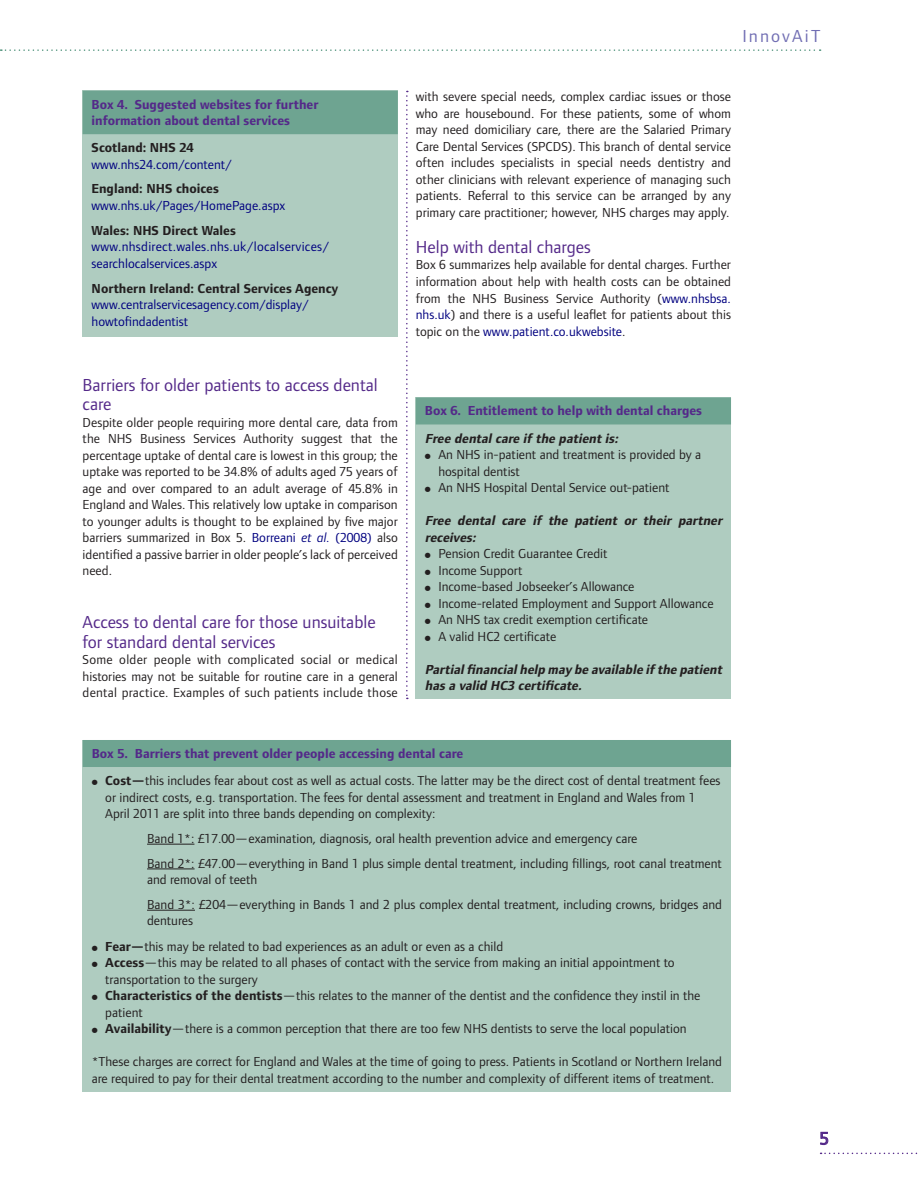
<style>
.page{position:relative;width:919px;height:1187px;background:#fff}
.page>*{position:absolute;margin:0;border:0;box-sizing:border-box;transform-origin:0 0}
.section-b{font:18px/19.5px "Foundry Form Sans";color:#542989}
.t1{font:18px "Foundry Form Sans";letter-spacing:.115em;color:#716eb3}
.sec_p{font:13.5px/16.5px "Foundry Form Sans";color:#231f20;text-align:justify}
.sec_p1{font:13.5px/16.5px "Foundry Form Sans";letter-spacing:.005em;color:#231f20;text-align:justify}
.bullet-list2{font:13.5px/16.5px "Foundry Form Sans";color:#231f20}
.B_sec_p{font:13.5px/16.5px "Foundry Form Sans";color:#231f20}
.bullet-list{font:13.5px/16.5px "Foundry Form Sans";color:#231f20}
.bullet-list1{font:13.5px/16.5px "Foundry Form Sans";color:#231f20}
.B_sec_p-2{font:13.5px/16.5px "Foundry Form Sans";color:#000080}
.B_sec_p1{font:13.5px/16.5px "Foundry Form Sans";color:#231f20}
.B_title{font:700 13.5px "Foundry Form Sans";color:#542989}
.B_sec_p1-2{font:700 13.5px "Foundry Form Sans";color:#231f20}
.B_sec_p1-3{font:italic 700 13.5px/16.5px "Foundry Form Sans";color:#231f20}
.B_sec_p-3{font:italic 700 13.5px/16.5px "Foundry Form Sans";color:#231f20}
.B_sec_p-4{font:13.5px/16.5px "Foundry Form Sans";letter-spacing:.02em;color:#000080}
.B_title2{font:700 13.5px/16.5px "Foundry Form Sans";color:#542989}
.s1{color:#000080}
.s2{font-style:italic;color:#000080}
.s3{font-weight:700}
</style>
<div class="page">
<svg style="left:820px;top:1152px;width:97px;height:1px"></svg>
<svg style="left:820px;top:1131px;width:8px;height:14px"></svg>
<svg style="left:0;top:49px;width:820px;height:2px"></svg>
<svg style="left:406px;top:91px;width:2px;height:608px"></svg>
<div style="left:83px;top:91px;width:315px;height:246px;background:#afccc0"></div>
<div style="left:83px;top:91px;width:315px;height:43px;background:#6ea491"></div>
<div style="left:83px;top:740px;width:648px;height:351px;background:#afccc0"></div>
<div style="left:83px;top:740px;width:648px;height:27px;background:#6ea491"></div>
<hr style="left:147px;top:843px;width:47px;height:1px;background:#231f20">
<hr style="left:147px;top:868px;width:47px;height:1px;background:#231f20">
<hr style="left:147px;top:909px;width:48px;height:1px;background:#231f20">
<div style="left:416px;top:397px;width:315px;height:302px;background:#afccc0"></div>
<div style="left:416px;top:397px;width:315px;height:27px;background:#6ea491"></div>
<h1 class="t1" style="left:742px;top:26px;width:79px">InnovAiT</h1>
<p class="B_title2" style="left:92px;top:96px;width:228px">Box 4. Suggested websites for further information about dental services</p>
<p class="B_sec_p1-2" style="left:92px;top:140px;width:104px">Scotland: NHS 24</p>
<p class="B_sec_p-2" style="left:92px;top:156px;width:142px">www.nhs24.com/content/</p>
<p class="B_sec_p1-2" style="left:92px;top:181px;width:129px">England: NHS choices</p>
<p class="B_sec_p-2" style="left:92px;top:197px;width:195px">www.nhs.uk/Pages/HomePage.aspx</p>
<p class="B_sec_p1-2" style="left:92px;top:223px;width:146px">Wales: NHS Direct Wales</p>
<p class="B_sec_p-4" style="left:92px;top:238px;width:239px">www.nhsdirect.wales.nhs.uk/localservices/ searchlocalservices.aspx</p>
<p class="B_sec_p1-2" style="left:92px;top:280px;width:248px">Northern Ireland: Central Services Agency</p>
<p class="B_sec_p-2" style="left:92px;top:296px;width:219px">www.centralservicesagency.com/display/ howtofindadentist</p>
<p class="section-b" style="left:83px;top:375px;width:297px">Barriers for older patients to access dental care</p>
<p class="sec_p" style="left:83px;top:414px;width:317px">Despite older people requiring more dental care, data from the NHS Business Services Authority suggest that the percentage uptake of dental care is lowest in this group; the uptake was reported to be 34.8% of adults aged 75 years of age and over compared to an adult average of 45.8% in England and Wales. This relatively low uptake in comparison to younger adults is thought to be explained by five major barriers summarized in Box 5. <span class="s1">Borreani</span> <span class="s2">et al.</span> <span class="s1">(2008)</span> also identified a passive barrier in older people’s lack of perceived need.</p>
<p class="section-b" style="left:83px;top:612px;width:294px">Access to dental care for those unsuitable for standard dental services</p>
<p class="sec_p1" style="left:83px;top:651px;width:317px">Some older people with complicated social or medical histories may not be suitable for routine care in a general dental practice. Examples of such patients include those</p>
<p class="sec_p1" style="left:416px;top:88px;width:317px">with severe special needs, complex cardiac issues or those who are housebound. For these patients, some of whom may need domiciliary care, there are the Salaried Primary Care Dental Services (SPCDS). This branch of dental service often includes specialists in special needs dentistry and other clinicians with relevant experience of managing such patients. Referral to this service can be arranged by any primary care practitioner; however, NHS charges may apply.</p>
<p class="section-b" style="left:416px;top:237px;width:176px">Help with dental charges</p>
<p class="sec_p" style="left:416px;top:256px;width:317px">Box 6 summarizes help available for dental charges. Further information about help with health costs can be obtained from the NHS Business Service Authority (<span class="s1">www.nhsbsa. nhs.uk</span>) and there is a useful leaflet for patients about this topic on the <span class="s1">www.patient.co.ukwebsite</span>.</p>
<p class="B_title" style="left:425px;top:403px;width:279px">Box 6. Entitlement to help with dental charges</p>
<p class="B_sec_p1-3" style="left:425px;top:429px;width:197px">Free dentalcare ifthe patientis:</p>
<p class="bullet-list1" style="left:438px;top:446px;width:264px">An NHS in-patient and treatment is provided by a hospital dentist</p>
<p class="bullet-list2" style="left:438px;top:479px;width:233px">An NHS Hospital Dental Service out-patient</p>
<p class="B_sec_p1-3" style="left:425px;top:512px;width:301px">Free dental care if the patient or their partner receives:</p>
<p class="bullet-list1" style="left:438px;top:545px;width:171px">Pension Credit Guarantee Credit</p>
<p class="bullet-list" style="left:438px;top:561px;width:86px">Income Support</p>
<p class="bullet-list" style="left:438px;top:578px;width:198px">Income-based Jobseeker’s Allowance</p>
<p class="bullet-list" style="left:438px;top:594px;width:277px">Income-related Employment and Support Allowance</p>
<p class="bullet-list" style="left:438px;top:611px;width:211px">An NHS tax credit exemption certificate</p>
<p class="bullet-list2" style="left:438px;top:627px;width:119px">A valid HC2 certificate</p>
<p class="B_sec_p-3" style="left:425px;top:660px;width:301px">Partialfinancialhelp may be available ifthe patient has a valid HC3 certificate.</p>
<p class="B_title" style="left:92px;top:745px;width:373px">Box 5. Barriers that prevent older people accessing dental care</p>
<p class="bullet-list2" style="left:105px;top:772px;width:616px"><span class="s3">Cost—</span>this includes fear about cost as well as actual costs. The latter may be the direct cost of dental treatment fees or indirect costs, e.g. transportation. The fees for dental assessment and treatment in England and Wales from 1<br>April 2011 are split into three bands depending on complexity:</p>
<p class="B_sec_p" style="left:147px;top:829px;width:492px">Band 1*: £17.00—examination, diagnosis, oral health prevention advice and emergency care</p>
<p class="B_sec_p" style="left:147px;top:854px;width:576px">Band 2*: £47.00—everything in Band 1 plus simple dental treatment, including fillings, root canal treatment and removal of teeth</p>
<p class="B_sec_p1" style="left:147px;top:895px;width:576px">Band 3*: £204—everything in Bands 1 and 2 plus complex dental treatment, including crowns, bridges and dentures</p>
<p class="bullet-list1" style="left:105px;top:937px;width:399px"><span class="s3">Fear—</span>this may be related to bad experiences as an adult or even as a child</p>
<p class="bullet-list" style="left:105px;top:954px;width:571px"><span class="s3">Access</span>—this may be related to all phases of contact with the service from making an initial appointment to transportation to the surgery</p>
<p class="bullet-list" style="left:105px;top:987px;width:596px"><span class="s3">Characteristics of the dentists</span>—this relates to the manner of the dentist and the confidence they instil in the patient</p>
<p class="bullet-list2" style="left:105px;top:1020px;width:582px"><span class="s3">Availability</span>—there is a common perception that there are too few NHS dentists to serve the local population</p>
<p class="B_sec_p" style="left:92px;top:1053px;width:631px">*These charges are correct for England and Wales at the time of going to press. Patients in Scotland or Northern Ireland are required to pay for their dental treatment according to the number and complexity of different items of treatment.</p>
<h1 class="section-b" style="left:819px;top:1128px;width:10px">5</h1>
</div>
